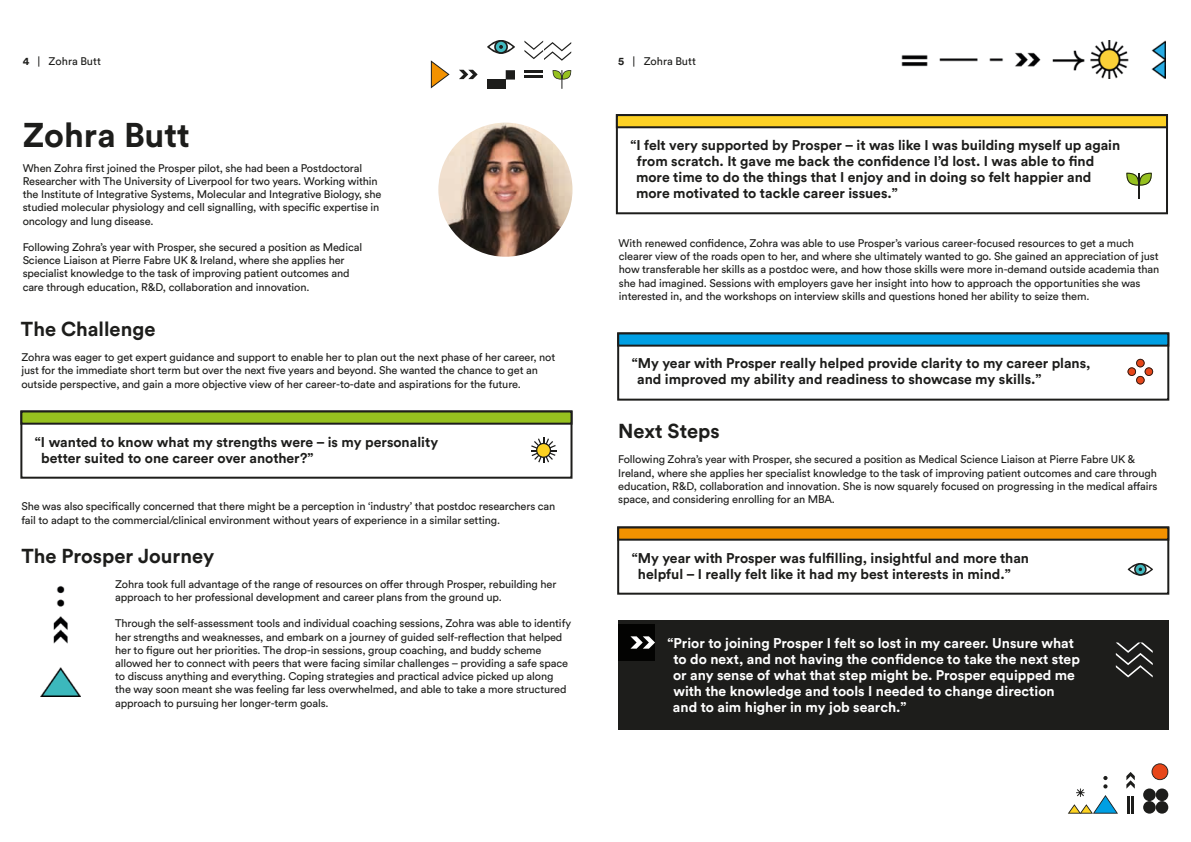
<style>
.page{position:relative;width:1191px;height:842px;background:#fff}
.page>*{position:absolute;margin:0;border:0;box-sizing:border-box;transform-origin:0 0}
.t1{font:700 34px "Circular Std";color:#1d1d1b}
.t2{font:700 20px "Circular Std";color:#1d1d1b}
.t3{font:700 14px/16px "Circular Std";color:#1d1d1b}
.t4{font:700 14px/16px "Circular Std";color:#fff}
.t5{font:11px/13.2px "Circular Std";letter-spacing:-.01em;color:#1d1d1b}
.s1{font-weight:700}
</style>
<div class="page">
<img style="left:438px;top:123px;width:134px;height:134px;border-radius:67px">
<img style="left:41px;top:585px;width:40px;height:112px">
<svg style="left:431px;top:60px;width:18px;height:28px"></svg>
<svg style="left:459px;top:70px;width:18px;height:9px"></svg>
<svg style="left:552px;top:70px;width:19px;height:19px"></svg>
<svg style="left:524px;top:41px;width:47px;height:20px"></svg>
<svg style="left:487px;top:40px;width:28px;height:14px"></svg>
<div style="left:506px;top:70px;width:9px;height:10px;background:#1d1d1b"></div>
<div style="left:487px;top:80px;width:19px;height:9px;background:#1d1d1b"></div>
<div style="left:515px;top:60px;width:28px;height:28px;background:#fff"></div>
<hr style="left:524px;top:75px;width:19px;height:3px;background:#1d1d1b">
<svg style="left:524px;top:71px;width:19px;height:2px"></svg>
<svg style="left:531px;top:438px;width:25px;height:25px"></svg>
<div style="left:20px;top:410px;width:552px;height:69px;border:2px solid #1d1d1b"></div>
<div style="left:21px;top:411px;width:550px;height:13px;background:#96c11f"></div>
<div style="left:20px;top:410px;width:552px;height:15px;border:2px solid #1d1d1b"></div>
<svg style="left:1127px;top:796px;width:6px;height:18px"></svg>
<svg style="left:1126px;top:772px;width:8px;height:17px"></svg>
<svg style="left:1151px;top:763px;width:17px;height:17px"></svg>
<div style="left:1143px;top:788px;width:12px;height:13px;background:#1d1d1b;border-radius:50%"></div>
<div style="left:1155px;top:788px;width:13px;height:13px;background:#1d1d1b;border-radius:50%"></div>
<div style="left:1143px;top:801px;width:12px;height:13px;background:#1d1d1b;border-radius:50%"></div>
<div style="left:1155px;top:801px;width:13px;height:13px;background:#1d1d1b;border-radius:50%"></div>
<svg style="left:1068px;top:776px;width:50px;height:38px"></svg>
<img style="left:901px;top:41px;width:264px;height:37px">
<svg style="left:1127px;top:359px;width:26px;height:25px"></svg>
<div style="left:617px;top:332px;width:552px;height:69px;border:2px solid #1d1d1b"></div>
<div style="left:618px;top:333px;width:550px;height:13px;background:#009fe3"></div>
<div style="left:617px;top:332px;width:552px;height:15px;border:2px solid #1d1d1b"></div>
<svg style="left:1127px;top:563px;width:26px;height:13px"></svg>
<div style="left:617px;top:526px;width:552px;height:69px;border:2px solid #1d1d1b"></div>
<div style="left:618px;top:527px;width:550px;height:13px;background:#f39200"></div>
<div style="left:617px;top:526px;width:552px;height:15px;border:2px solid #1d1d1b"></div>
<div style="left:618px;top:620px;width:550px;height:109px;background:#1d1d1b"></div>
<div style="left:618px;top:624px;width:37px;height:37px;background:#030302"></div>
<svg style="left:630px;top:636px;width:25px;height:13px"></svg>
<svg style="left:1115px;top:642px;width:37px;height:35px"></svg>
<svg style="left:1126px;top:173px;width:25px;height:25px"></svg>
<div style="left:616px;top:114px;width:552px;height:100px;border:2px solid #1d1d1b"></div>
<div style="left:617px;top:115px;width:550px;height:12px;background:#fdd124"></div>
<div style="left:616px;top:114px;width:552px;height:14px;border:2px solid #1d1d1b"></div>
<p class="t5" style="left:23px;top:55px;width:80px"><span class="s1">4</span> | Zohra Butt</p>
<p class="t5" style="left:618px;top:55px;width:79px"><span class="s1">5</span> | Zohra Butt</p>
<h1 class="t1" style="left:23px;top:113px;width:169px">Zohra Butt</h1>
<p class="t5" style="left:23px;top:161px;width:360px">When Zohra first joined the Prosper pilot, she had been a Postdoctoral Researcher with The University of Liverpool for two years. Working within the Institute of Integrative Systems, Molecular and Integrative Biology, she studied molecular physiology and cell signalling, with specific expertise in oncology and lung disease.</p>
<p class="t5" style="left:23px;top:240px;width:341px">Following Zohra’s year with Prosper, she secured a position as Medical Science Liaison at Pierre Fabre UK &amp; Ireland, where she applies her specialist knowledge to the task of improving patient outcomes and care through education, R&amp;D, collaboration and innovation.</p>
<h2 class="t2" style="left:21px;top:316px;width:136px">The Challenge</h2>
<p class="t5" style="left:21px;top:351px;width:535px">Zohra was eager to get expert guidance and support to enable her to plan out the next phase of her career, not just for the immediate short term but over the next five years and beyond. She wanted the chance to get an outside perspective, and gain a more objective view of her career-to-date and aspirations for the future.</p>
<p class="t3" style="left:41px;top:433px;width:398px;text-indent:-6px">“I wanted to know what my strengths were – is my personality better suited to one career over another?”</p>
<p class="t5" style="left:21px;top:500px;width:535px">She was also specifically concerned that there might be a perception in ‘industry’ that postdoc researchers can fail to adapt to the commercial/clinical environment without years of experience in a similar setting.</p>
<h2 class="t2" style="left:21px;top:543px;width:194px">The Prosper Journey</h2>
<p class="t5" style="left:115px;top:577px;width:443px">Zohra took full advantage of the range of resources on offer through Prosper, rebuilding her approach to her professional development and career plans from the ground up.</p>
<p class="t5" style="left:115px;top:617px;width:457px">Through the self-assessment tools and individual coaching sessions, Zohra was able to identify her strengths and weaknesses, and embark on a journey of guided self-reflection that helped her to figure out her priorities. The drop-in sessions, group coaching, and buddy scheme allowed her to connect with peers that were facing similar challenges – providing a safe space to discuss anything and everything. Coping strategies and practical advice picked up along the way soon meant she was feeling far less overwhelmed, and able to take a more structured approach to pursuing her longer-term goals.</p>
<p class="t3" style="left:636px;top:137px;width:486px;text-indent:-6px">“I felt very supported by Prosper – it was like I was building myself up again from scratch. It gave me back the confidence I’d lost. I was able to find more time to do the things that I enjoy and in doing so felt happier and more motivated to tackle career issues.”</p>
<p class="t5" style="left:618px;top:236px;width:542px">With renewed confidence, Zohra was able to use Prosper’s various career-focused resources to get a much clearer view of the roads open to her, and where she ultimately wanted to go. She gained an appreciation of just how transferable her skills as a postdoc were, and how those skills were more in-demand outside academia than she had imagined. Sessions with employers gave her insight into how to approach the opportunities she was interested in, and the workshops on interview skills and questions honed her ability to seize them.</p>
<p class="t3" style="left:637px;top:355px;width:455px;text-indent:-5px">“My year with Prosper really helped provide clarity to my career plans, and improved my ability and readiness to showcase my skills.”</p>
<h2 class="t2" style="left:618px;top:418px;width:103px">Next Steps</h2>
<p class="t5" style="left:618px;top:453px;width:541px">Following Zohra’s year with Prosper, she secured a position as Medical Science Liaison at Pierre Fabre UK &amp; Ireland, where she applies her specialist knowledge to the task of improving patient outcomes and care through education, R&amp;D, collaboration and innovation. She is now squarely focused on progressing in the medical affairs space, and considering enrolling for an MBA.</p>
<p class="t3" style="left:638px;top:549px;width:392px;text-indent:-6px">“My year with Prosper was fulfilling, insightful and more than helpful – I really felt like it had my best interests in mind.”</p>
<p class="t4" style="left:673px;top:635px;width:408px;text-indent:-5px">“Prior to joining Prosper I felt so lost in my career. Unsure what to do next, and not having the confidence to take the next step or any sense of what that step might be. Prosper equipped me with the knowledge and tools I needed to change direction and to aim higher in my job search.”</p>
</div>
